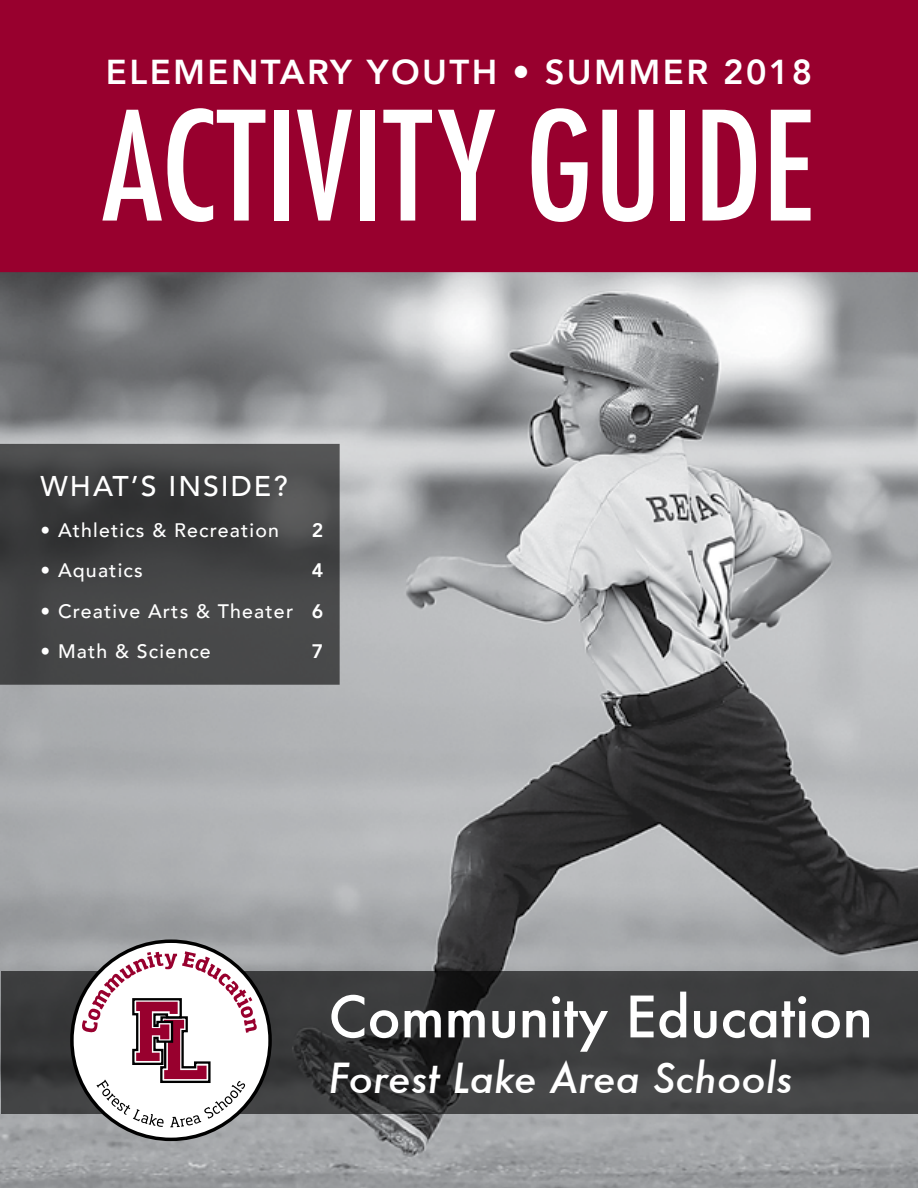
<style>
.page{position:relative;width:918px;height:1188px;background:#fff}
.page>*{position:absolute;margin:0;border:0;box-sizing:border-box;transform-origin:0 0}
.t1{font:500 condensed 147px "Futura";color:#fff}
.t2{font:500 55.5px "Futura";color:#fff}
.t3{font:italic 500 40.5px "Futura";color:#fff}
.t4{font:800 34.5px "Avenir";letter-spacing:.07em;color:#fff}
.t5{font:500 28.5px "Avenir";letter-spacing:.07em;color:#fff}
.t6{font:500 19.5px "Avenir";letter-spacing:.06em;color:#fff}
.t7{font:800 19.5px "Avenir";color:#fff}
.s1{font-weight:800}
</style>
<div class="page">
<img style="left:0;top:272px;width:918px;height:916px">
<svg style="left:3px;top:447px;width:334px;height:235px;background:#424344"></svg>
<svg style="left:1px;top:971px;width:917px;height:143px;background:#3a3a3b"></svg>
<div style="left:0;top:0;width:918px;height:272px;background:#98002e"></div>
<svg style="left:72px;top:941px;width:198px;height:198px"></svg>
<svg style="left:82px;top:951px;width:175px;height:176px"></svg>
<h3 class="t4" style="left:106px;top:45px;width:708px">ELEMENTARY YOUTH • SUMMER 2018</h3>
<h1 class="t1" style="left:102px;top:72px;width:715px">ACTIVITY GUIDE</h1>
<h3 class="t5" style="left:40px;top:462px;width:249px">WHAT’S INSIDE?</h3>
<p class="t6" style="left:40px;top:513px;width:240px">• Athletics &amp; Recreation</p>
<p class="t7" style="left:312px;top:515px;width:13px">2</p>
<p class="t6" style="left:40px;top:554px;width:104px">• Aquatics</p>
<p class="t7" style="left:312px;top:556px;width:13px">4</p>
<p class="t6" style="left:40px;top:594px;width:285px">• Creative Arts &amp; Theater <span class="s1">6</span></p>
<p class="t6" style="left:40px;top:635px;width:172px">• Math &amp; Science</p>
<p class="t7" style="left:312px;top:637px;width:13px">7</p>
<h2 class="t2" style="left:328px;top:979px;width:546px">Community Education</h2>
<h3 class="t3" style="left:328px;top:1050px;width:466px">Forest Lake Area Schools</h3>
</div>
